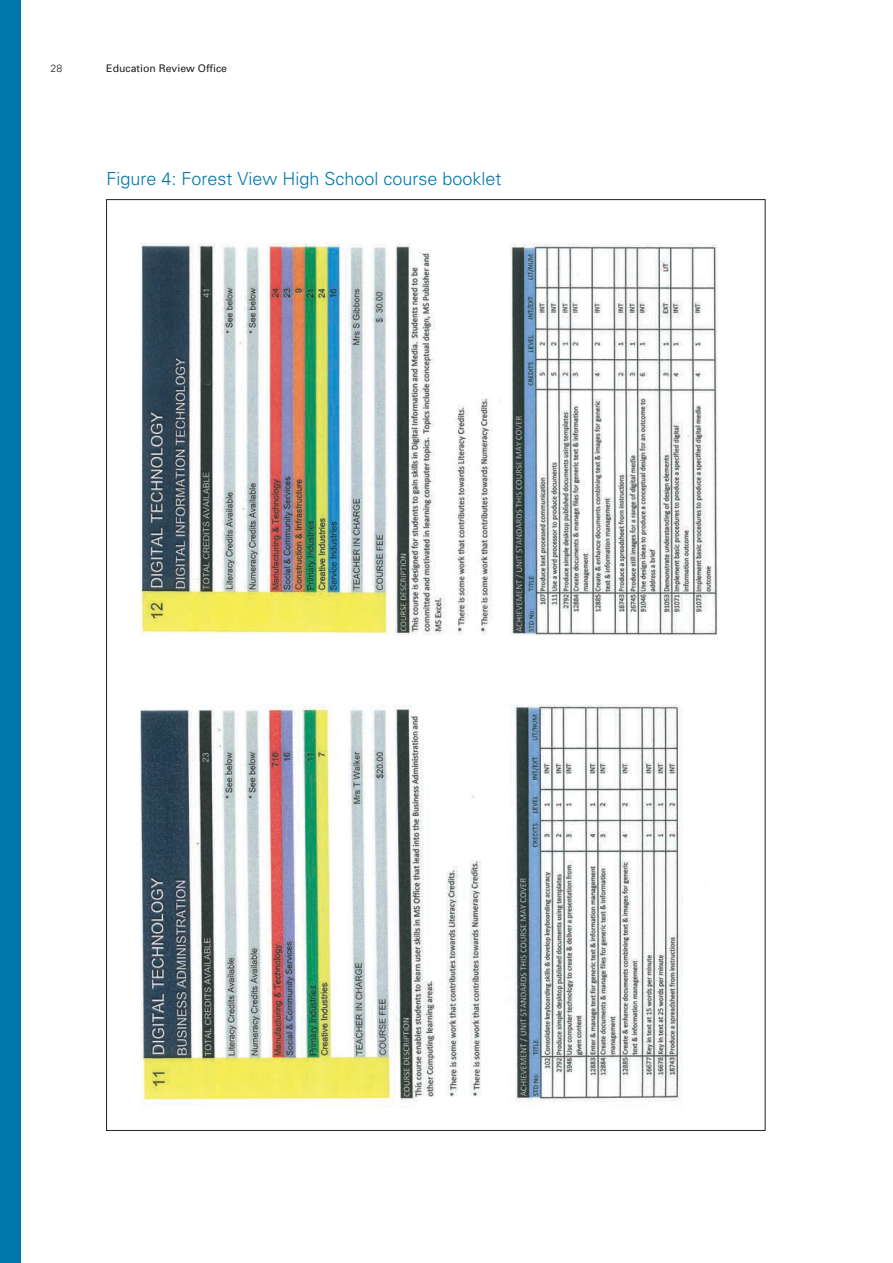
<style>
.page{position:relative;width:893px;height:1263px;background:#fff}
.page>*{position:absolute;margin:0;border:0;box-sizing:border-box;transform-origin:0 0}
.t1{font:300 18px "Univers Maori";color:#0077ab}
.t2{font:10.5px "Univers Maori";color:#231f20}
.t3{font:300 10.5px "Univers Maori";color:#231f20}
</style>
<div class="page">
<div style="left:0;top:0;width:21px;height:1263px;background:#0077ab"></div>
<img style="left:140px;top:243px;width:578px;height:863px">
<p class="t3" style="left:51px;top:62px;width:13px">28</p>
<p class="t2" style="left:106px;top:62px;width:122px">Education Review Office</p>
<p class="t1" style="left:106px;top:167px;width:397px">Figure 4: Forest View High School course booklet</p>
</div>
